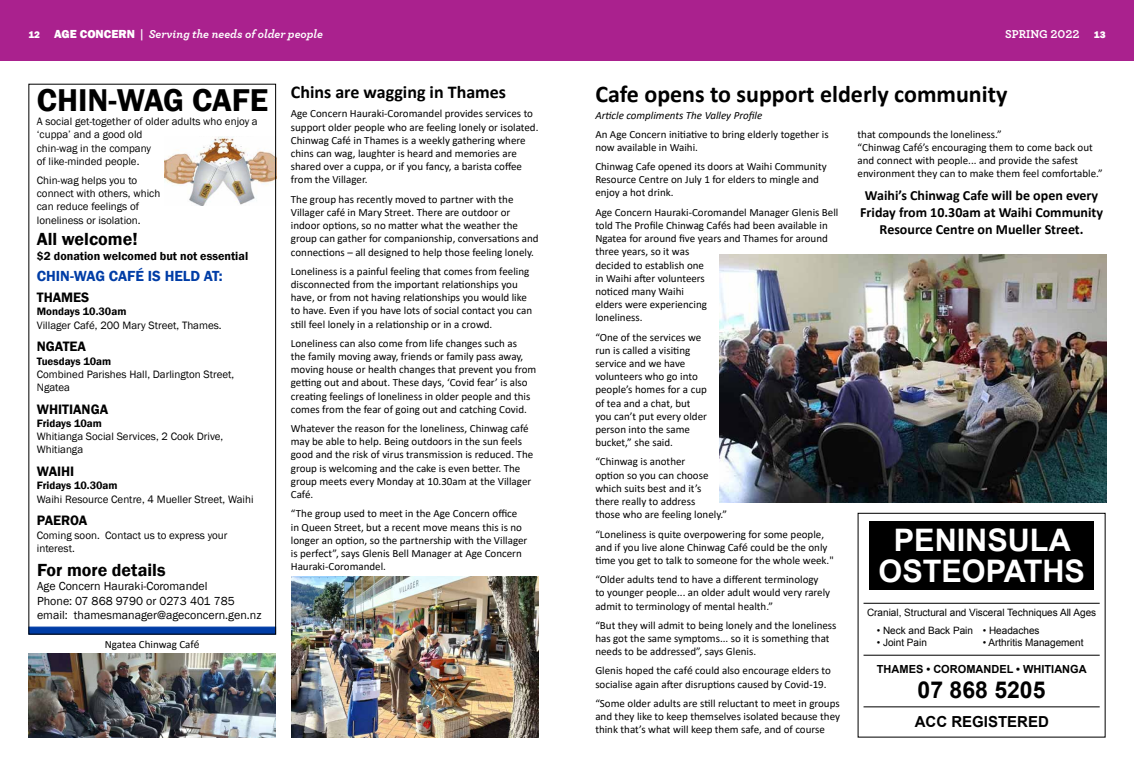
<style>
.page{position:relative;width:1134px;height:766px;background:#fff}
.page>*{position:absolute;margin:0;border:0;box-sizing:border-box;transform-origin:0 0}
.t1{font:600 32.4px "Franklin Gothic";color:#000}
.t2{font:700 31px/31px "Arial";color:#fff;text-align:center}
.t3{font:700 24px "Calibri";color:#000}
.t4{font:700 23.3px "Arial";color:#000}
.t5{font:600 18px "Franklin Gothic";color:#000}
.t6{font:700 18px "Calibri";color:#000}
.t7{font:700 15.2px "Arial";color:#000}
.t8{font:600 15px "Franklin Gothic";color:#003da6}
.t9{font:700 14px/16.8px "Calibri";color:#000;text-align:center}
.t10{font:600 14px "Franklin Gothic";color:#000}
.t11{font:12px/14.4px "Franklin Gothic";color:#000}
.t12{font:italic 700 12px "Archer";color:#fff}
.t13{font:600 12px "Franklin Gothic";color:#000}
.t14{font:700 12px "Archer";color:#fff}
.t15{font:700 11.1px "Arial";color:#000}
.t16{font:11px/13.2px "Calibri";color:#000}
.t17{font:11px/13.2px "Franklin Gothic";color:#000}
.t18{font:600 11px "Franklin Gothic";color:#000}
.t19{font:italic 11px "Calibri";color:#000}
.t20{font:10.1px "Arial";color:#000}
.s1{font-family:"Franklin Gothic";font-weight:800;font-style:normal;font-size:10px}
.s2{font-family:"Franklin Gothic";font-weight:800;font-style:normal}
.s3{font-style:normal}
.s4{font-family:"Franklin Gothic";font-weight:800;font-size:10px}
.s5{font-family:"Franklin Gothic"}
</style>
<div class="page">
<div style="left:869px;top:520px;width:225px;height:69px;background:#000"></div>
<hr style="left:863px;top:602px;width:237px;height:1px;background:#000">
<hr style="left:863px;top:654px;width:237px;height:1px;background:#000">
<hr style="left:863px;top:706px;width:237px;height:1px;background:#000">
<div style="left:28px;top:626px;width:248px;height:8px;background:#003da6;border:1px solid #003da6"></div>
<img style="left:164px;top:136px;width:110px;height:69px">
<div style="left:28px;top:84px;width:248px;height:550px;border:1px solid #000"></div>
<img style="left:29px;top:653px;width:247px;height:84px">
<img style="left:291px;top:576px;width:248px;height:161px">
<img style="left:719px;top:254px;width:387px;height:248px">
<div style="left:0;top:0;width:1134px;height:60px;background:#aa218e"></div>
<p class="t12" style="left:28px;top:24px;width:296px"><span class="s1">12</span> <span class="s2">AGE CONCERN</span> <span class="s3">|</span> Serving the needs of older people</p>
<p class="t14" style="left:1005px;top:24px;width:102px">SPRING 2022 <span class="s4">13</span></p>
<h1 class="t1" style="left:37px;top:80px;width:233px">CHIN-WAG CAFE</h1>
<p class="t17" style="left:37px;top:115px;width:222px">A social get-together of older adults who enjoy a ‘cuppa’ and a good old<br>chin-wag in the company<br>of like-minded people.</p>
<p class="t17" style="left:37px;top:174px;width:125px">Chin-wag helps you to connect with others, which can reduce feelings of loneliness or isolation.</p>
<h3 class="t5" style="left:37px;top:228px;width:102px">All welcome!</h3>
<p class="t13" style="left:37px;top:248px;width:213px">$2 donation welcomed but not essential</p>
<h3 class="t8" style="left:37px;top:267px;width:187px">CHIN-WAG CAFÉ IS HELD AT:</h3>
<p class="t10" style="left:37px;top:289px;width:54px">THAMES</p>
<p class="t18" style="left:37px;top:305px;width:91px">Mondays 10.30am</p>
<p class="t17" style="left:37px;top:318px;width:186px">Villager Café, 200 Mary Street, Thames.</p>
<p class="t10" style="left:37px;top:338px;width:51px">NGATEA</p>
<p class="t18" style="left:37px;top:354px;width:76px">Tuesdays 10am</p>
<p class="t17" style="left:37px;top:367px;width:199px">Combined Parishes Hall, Darlington Street,<br>Ngatea</p>
<p class="t10" style="left:37px;top:400px;width:73px">WHITIANGA</p>
<p class="t18" style="left:37px;top:416px;width:67px">Fridays 10am</p>
<p class="t17" style="left:37px;top:430px;width:188px">Whitianga Social Services, 2 Cook Drive,<br>Whitianga</p>
<p class="t10" style="left:37px;top:463px;width:39px">WAIHI</p>
<p class="t18" style="left:37px;top:479px;width:82px">Fridays 10.30am</p>
<p class="t17" style="left:37px;top:492px;width:218px">Waihi Resource Centre, 4 Mueller Street, Waihi</p>
<p class="t10" style="left:37px;top:512px;width:52px">PAEROA</p>
<p class="t17" style="left:37px;top:528px;width:192px">Coming soon. Contact us to express your interest.</p>
<h3 class="t5" style="left:37px;top:558px;width:130px">For more details</h3>
<p class="t11" style="left:37px;top:579px;width:226px">Age Concern Hauraki-Coromandel<br>Phone: 07 868 9790 or 0273 401 785 email: thamesmanager@ageconcern.gen.nz</p>
<p class="t16" style="left:105px;top:637px;width:96px">Ngatea Chinwag Caf<span class="s5">é</span></p>
<h3 class="t6" style="left:291px;top:79px;width:217px">Chins are wagging in Thames</h3>
<p class="t16" style="left:291px;top:107px;width:249px">Age Concern Hauraki-Coromandel provides services to support older people who are feeling lonely or isolated.<br>Chinwag Café in Thames is a weekly gathering where chins can wag, laughter is heard and memories are shared over a cuppa, or if you fancy, a barista coffee from the Villager.</p>
<p class="t16" style="left:291px;top:192px;width:249px">The group has recently moved to partner with the Villager café in Mary Street. There are outdoor or indoor options, so no matter what the weather the group can gather for companionship, conversations and connections – all designed to help those feeling lonely.</p>
<p class="t16" style="left:291px;top:264px;width:243px">Loneliness is a painful feeling that comes from feeling disconnected from the important relationships you have, or from not having relationships you would like to have. Even if you have lots of social contact you can still feel lonely in a relationship or in a crowd.</p>
<p class="t16" style="left:291px;top:336px;width:247px">Loneliness can also come from life changes such as<br>the family moving away, friends or family pass away, moving house or health changes that prevent you from getting out and about. These days, ‘Covid fear’ is also creating feelings of loneliness in older people and this comes from the fear of going out and catching Covid.</p>
<p class="t16" style="left:291px;top:421px;width:244px">Whatever the reason for the loneliness, Chinwag café may be able to help. Being outdoors in the sun feels good and the risk of virus transmission is reduced. The group is welcoming and the cake is even better. The group meets every Monday at 10.30am at the Villager Café.</p>
<p class="t16" style="left:291px;top:506px;width:238px">“The group used to meet in the Age Concern office in Queen Street, but a recent move means this is no longer an option, so the partnership with the Villager is perfect”, says Glenis Bell Manager at Age Concern Hauraki-Coromandel.</p>
<h3 class="t3" style="left:595px;top:77px;width:414px">Cafe opens to support elderly community</h3>
<p class="t19" style="left:595px;top:108px;width:169px">Article compliments The Valley Profile</p>
<p class="t16" style="left:595px;top:127px;width:235px">An Age Concern initiative to bring elderly together is now available in Waihi.</p>
<p class="t16" style="left:595px;top:159px;width:233px">Chinwag Cafe opened its doors at Waihi Community<br>Resource Centre on July 1 for elders to mingle and enjoy a hot drink.</p>
<p class="t16" style="left:595px;top:205px;width:245px">Age Concern Hauraki-Coromandel Manager Glenis Bell told The Profile Chinwag Caf<span class="s5">é</span>s had been available in<br>Ngatea for around five years and Thames for around three years, so it was<br>decided to establish one<br>in Waihi after volunteers<br>noticed many Waihi<br>elders were experiencing<br>loneliness.</p>
<p class="t16" style="left:595px;top:330px;width:113px">“One of the services we run is called a visiting service and we have volunteers who go into people’s homes for a cup of tea and a chat, but you can’t put every older person into the same bucket,” she said.</p>
<p class="t16" style="left:595px;top:455px;width:133px">“Chinwag is another<br>option so you can choose which suits best and it’s there really to address<br>those who are feeling lonely.”</p>
<p class="t16" style="left:595px;top:527px;width:240px">“Loneliness is quite overpowering for some people, and if you live alone Chinwag Caf<span class="s5">é</span> could be the only time you get to talk to someone for the whole week."</p>
<p class="t16" style="left:595px;top:572px;width:236px">“Older adults tend to have a different terminology to younger people... an older adult would very rarely admit to terminology of mental health.”</p>
<p class="t16" style="left:595px;top:618px;width:243px">“But they will admit to being lonely and the loneliness has got the same symptoms... so it is something that needs to be addressed”, says Glenis.</p>
<p class="t16" style="left:595px;top:663px;width:237px">Glenis hoped the caf<span class="s5">é</span> could also encourage elders to socialise again after disruptions caused by Covid-19.</p>
<p class="t16" style="left:595px;top:696px;width:246px;text-align:justify">“Some older adults are still reluctant to meet in groups and they like to keep themselves isolated because they think that’s what will keep them safe, and of course</p>
<p class="t16" style="left:857px;top:127px;width:247px">that compounds the loneliness.”<br>“Chinwag Caf<span class="s5">é</span>’s encouraging them to come back out and connect with people... and provide the safest environment they can to make them feel comfortable.”</p>
<p class="t9" style="left:860px;top:187px;width:244px">Waihi’s Chinwag Cafe will be open every<br>Friday from 10.30am at Waihi Community<br>Resource Centre on Mueller Street.</p>
<h2 class="t2" style="left:878px;top:525px;width:208px">PENINSULA<br>OSTEOPATHS</h2>
<p class="t20" style="left:867px;top:606px;width:231px">Cranial, Structural and Visceral Techniques All Ages</p>
<p class="t20" style="left:877px;top:623px;width:164px">• Neck and Back Pain • Headaches</p>
<p class="t20" style="left:877px;top:635px;width:52px">• Joint Pain</p>
<p class="t20" style="left:983px;top:635px;width:102px">• Arthritis Management</p>
<p class="t15" style="left:877px;top:661px;width:211px">THAMES • COROMANDEL • WHITIANGA</p>
<h3 class="t4" style="left:918px;top:673px;width:129px">07 868 5205</h3>
<h3 class="t7" style="left:915px;top:711px;width:136px">ACC REGISTERED</h3>
</div>
